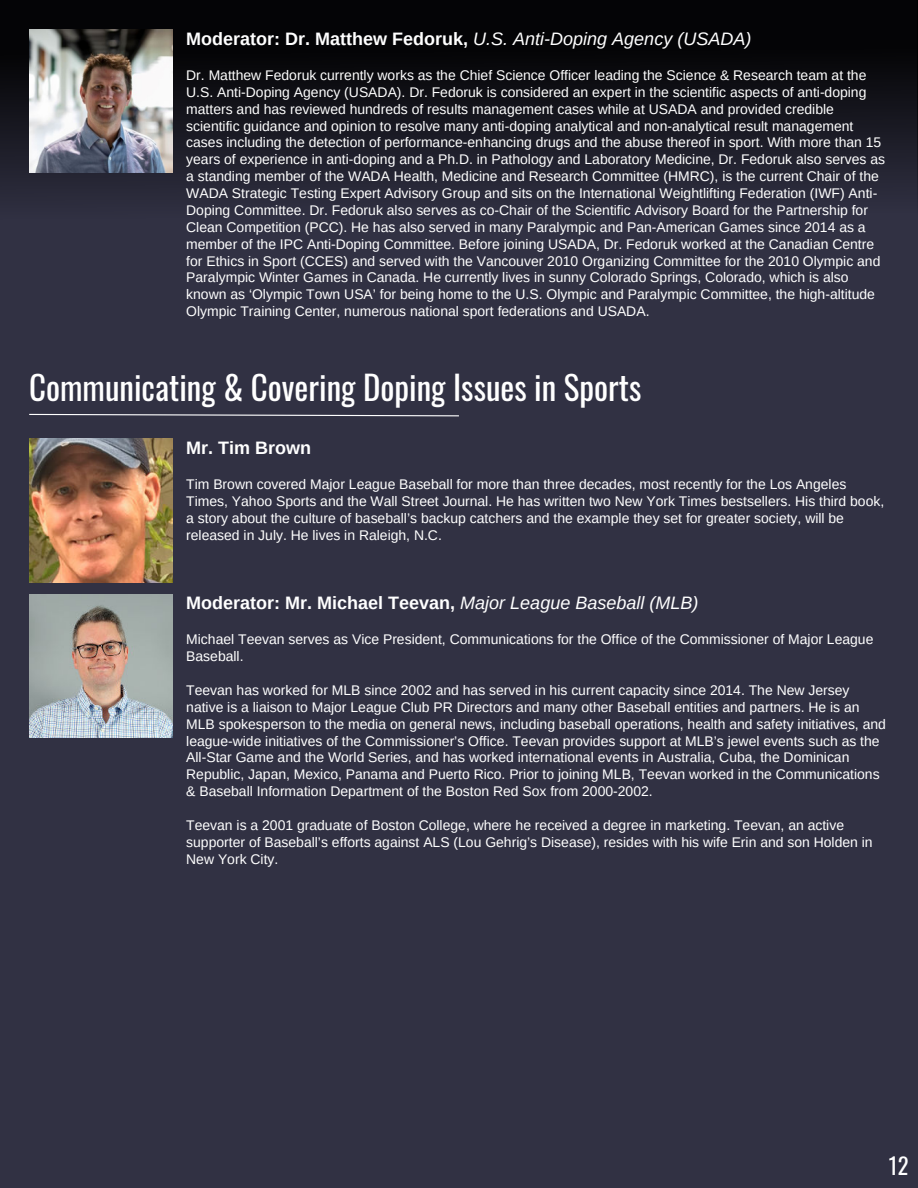
<style>
.page{position:relative;width:918px;height:1188px;background:#313143}
.page>*{position:absolute;margin:0;border:0;box-sizing:border-box;transform-origin:0 0}
.t1{font:33px "Oswald";color:#fff}
.t2{font:22.5px "Oswald";color:#fff}
.t3{font:700 18px "Arimo";color:#fff}
.t4{font:13.95px/16.8px "Arimo";color:#fff}
.s1{font-weight:400;font-style:italic}
</style>
<div class="page">
<svg style="left:0;top:0;width:918px;height:511px"></svg>
<img style="left:29px;top:439px;width:143px;height:143px">
<img style="left:29px;top:30px;width:143px;height:143px">
<img style="left:29px;top:594px;width:143px;height:143px">
<svg style="left:28px;top:413px;width:432px;height:4px"></svg>
<p class="t3" style="left:186px;top:26px;width:567px">Moderator: Dr. Matthew Fedoruk, <span class="s1">U.S. Anti-Doping Agency (USADA)</span></p>
<p class="t4" style="left:186px;top:67px;width:700px">Dr. Matthew Fedoruk currently works as the Chief Science Officer leading the Science &amp; Research team at the U.S. Anti-Doping Agency (USADA). Dr. Fedoruk is considered an expert in the scientific aspects of anti-doping matters and has reviewed hundreds of results management cases while at USADA and provided credible scientific guidance and opinion to resolve many anti-doping analytical and non-analytical result management cases including the detection of performance-enhancing drugs and the abuse thereof in sport. With more than 15 years of experience in anti-doping and a Ph.D. in Pathology and Laboratory Medicine, Dr. Fedoruk also serves as a standing member of the WADA Health, Medicine and Research Committee (HMRC), is the current Chair of the WADA Strategic Testing Expert Advisory Group and sits on the International Weightlifting Federation (IWF) Anti-Doping Committee. Dr. Fedoruk also serves as co-Chair of the Scientific Advisory Board for the Partnership for Clean Competition (PCC). He has also served in many Paralympic and Pan-American Games since 2014 as a member of the IPC Anti-Doping Committee. Before joining USADA, Dr. Fedoruk worked at the Canadian Centre for Ethics in Sport (CCES) and served with the Vancouver 2010 Organizing Committee for the 2010 Olympic and Paralympic Winter Games in Canada. He currently lives in sunny Colorado Springs, Colorado, which is also known as ‘Olympic Town USA’ for being home to the U.S. Olympic and Paralympic Committee, the high-altitude Olympic Training Center, numerous national sport federations and USADA.</p>
<h1 class="t1" style="left:29px;top:359px;width:614px">Communicating &amp; Covering Doping Issues in Sports</h1>
<p class="t3" style="left:186px;top:436px;width:127px">Mr. Tim Brown</p>
<p class="t4" style="left:186px;top:476px;width:700px">Tim Brown covered Major League Baseball for more than three decades, most recently for the Los Angeles Times, Yahoo Sports and the Wall Street Journal. He has written two New York Times bestsellers. His third book, a story about the culture of baseball’s backup catchers and the example they set for greater society, will be released in July. He lives in Raleigh, N.C.</p>
<p class="t3" style="left:186px;top:591px;width:514px">Moderator: Mr. Michael Teevan, <span class="s1">Major League Baseball (MLB)</span></p>
<p class="t4" style="left:186px;top:631px;width:689px">Michael Teevan serves as Vice President, Communications for the Office of the Commissioner of Major League<br>Baseball.</p>
<p class="t4" style="left:186px;top:682px;width:701px">Teevan has worked for MLB since 2002 and has served in his current capacity since 2014. The New Jersey native is a liaison to Major League Club PR Directors and many other Baseball entities and partners. He is an MLB spokesperson to the media on general news, including baseball operations, health and safety initiatives, and league-wide initiatives of the Commissioner’s Office. Teevan provides support at MLB’s jewel events such as the All-Star Game and the World Series, and has worked international events in Australia, Cuba, the Dominican Republic, Japan, Mexico, Panama and Puerto Rico. Prior to joining MLB, Teevan worked in the Communications &amp; Baseball Information Department of the Boston Red Sox from 2000-2002.</p>
<p class="t4" style="left:186px;top:817px;width:688px">Teevan is a 2001 graduate of Boston College, where he received a degree in marketing. Teevan, an active supporter of Baseball’s efforts against ALS (Lou Gehrig’s Disease), resides with his wife Erin and son Holden in<br>New York City.</p>
<h2 class="t2" style="left:889px;top:1146px;width:21px">12</h2>
</div>
